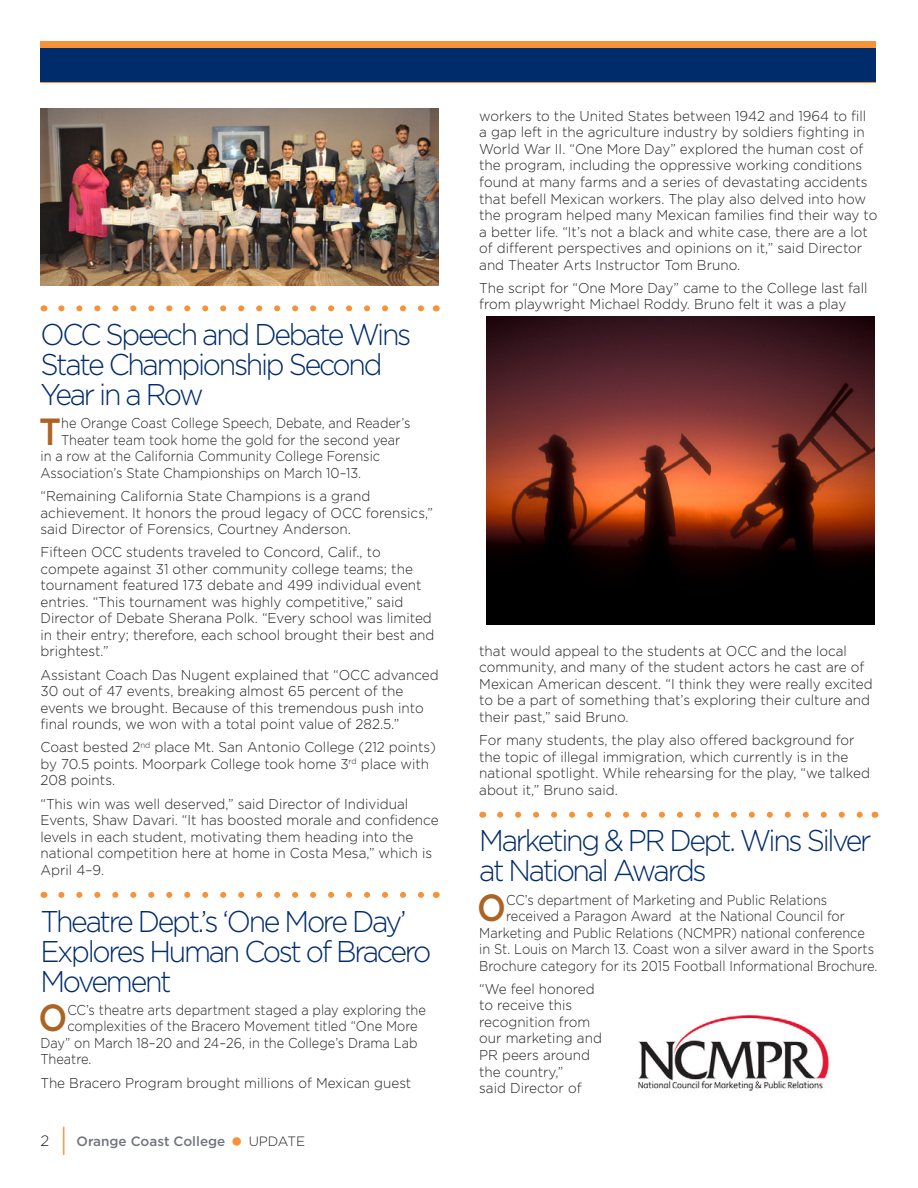
<style>
.page{position:relative;width:918px;height:1188px;background:#fff}
.page>*{position:absolute;margin:0;border:0;box-sizing:border-box;transform-origin:0 0}
.t1{font:300 40.5px "Gotham";color:#f69238;scale:.67 1}
.t2{font:500 37.8px "Gotham";color:#ab6424;scale:.9 1}
.t3{font:300 30px/30px "Gotham";letter-spacing:-.08em;color:#002c6b;scale:.95 1}
.t4{font:300 15px "Gotham";color:#231f20}
.t5{font:300 14.25px/16.5px "Gotham";color:#231f20;scale:.95 1}
.t6{font:300 14.25px "Gotham";color:#231f20;scale:.9 1}
.t7{font:500 13.5px "Gotham";color:#73757d}
.s1{font-size:30px;color:#f69238}
.s2{font-weight:300;color:#231f20}
</style>
<div class="page">
<img style="left:40px;top:108px;width:399px;height:177px">
<div style="left:40px;top:41px;width:836px;height:41px;background:#f69238"></div>
<div style="left:40px;top:49px;width:836px;height:33px;background:#002c6b"></div>
<svg style="left:61px;top:305px;width:363px;height:6px"></svg>
<svg style="left:61px;top:892px;width:363px;height:6px"></svg>
<svg style="left:500px;top:812px;width:363px;height:6px"></svg>
<img style="left:486px;top:316px;width:388px;height:309px">
<img style="left:638px;top:1013px;width:192px;height:78px">
<h2 class="t3" style="left:40px;top:319px;width:392px">OCC Speech and Debate Wins<br>State Championship Second<br>Year in a Row</h2>
<p class="t2" style="left:39px;top:410px;width:26px">T</p>
<p class="t6" style="left:61px;top:416px;width:390px">he Orange Coast College Speech, Debate, and Reader’s</p>
<p class="t6" style="left:61px;top:432px;width:378px">Theater team took home the gold for the second year</p>
<p class="t6" style="left:40px;top:449px;width:379px">in a row at the California Community College Forensic</p>
<p class="t6" style="left:40px;top:465px;width:358px">Association’s State Championships on March 10–13.</p>
<p class="t5" style="left:40px;top:488px;width:415px">“Remaining California State Champions is a grand achievement. It honors the proud legacy of OCC forensics,” said Director of Forensics, Courtney Anderson.</p>
<p class="t5" style="left:40px;top:544px;width:416px">Fifteen OCC students traveled to Concord, Calif., to compete against 31 other community college teams; the tournament featured 173 debate and 499 individual event entries. “This tournament was highly competitive,” said Director of Debate Sherana Polk. “Every school was limited in their entry; therefore, each school brought their best and brightest.”</p>
<p class="t5" style="left:40px;top:666px;width:421px">Assistant Coach Das Nugent explained that “OCC advanced 30 out of 47 events, breaking almost 65 percent of the events we brought. Because of this tremendous push into final rounds, we won with a total point value of 282.5.”</p>
<p class="t5" style="left:40px;top:739px;width:418px">Coast bested 2<sup>nd</sup> place Mt. San Antonio College (212 points) by 70.5 points. Moorpark College took home 3<sup>rd</sup> place with<br>208 points.</p>
<p class="t5" style="left:41px;top:795px;width:421px">“This win was well deserved,” said Director of Individual Events, Shaw Davari. “It has boosted morale and confidence levels in each student, motivating them heading into the national competition here at home in Costa Mesa,” which is April 4–9.</p>
<h2 class="t3" style="left:40px;top:906px;width:413px">Theatre Dept.’s ‘One More Day’<br>Explores Human Cost of Bracero<br>Movement</h2>
<p class="t2" style="left:38px;top:997px;width:34px">O</p>
<p class="t6" style="left:67px;top:1002px;width:400px">CC’s theatre arts department staged a play exploring the</p>
<p class="t6" style="left:67px;top:1019px;width:391px">complexities of the Bracero Movement titled “One More</p>
<p class="t6" style="left:41px;top:1035px;width:420px">Day” on March 18–20 and 24–26, in the College’s Drama Lab</p>
<p class="t6" style="left:41px;top:1052px;width:58px">Theatre.</p>
<p class="t5" style="left:40px;top:1074px;width:392px">The Bracero Program brought millions of Mexican guest</p>
<p class="t4" style="left:40px;top:1132px;width:10px">2</p>
<h1 class="t1" style="left:60px;top:1118px;width:13px">I</h1>
<p class="t7" style="left:77px;top:1133px;width:230px">Orange Coast College <span class="s1">•</span> <span class="s2">UPDATE</span></p>
<p class="t5" style="left:479px;top:108px;width:421px">workers to the United States between 1942 and 1964 to fill a gap left in the agriculture industry by soldiers fighting in World War II. “One More Day” explored the human cost of the program, including the oppressive working conditions found at many farms and a series of devastating accidents that befell Mexican workers. The play also delved into how the program helped many Mexican families find their way to a better life. “It’s not a black and white case, there are a lot of different perspectives and opinions on it,” said Director and Theater Arts Instructor Tom Bruno.</p>
<p class="t5" style="left:479px;top:279px;width:410px">The script for “One More Day” came to the College last fall from playwright Michael Roddy. Bruno felt it was a play</p>
<p class="t5" style="left:479px;top:642px;width:416px">that would appeal to the students at OCC and the local community, and many of the student actors he cast are of Mexican American descent. “I think they were really excited to be a part of something that’s exploring their culture and their past,” said Bruno.</p>
<p class="t5" style="left:479px;top:732px;width:413px">For many students, the play also offered background for the topic of illegal immigration, which currently is in the national spotlight. While rehearsing for the play, “we talked about it,” Bruno said.</p>
<h2 class="t3" style="left:479px;top:825px;width:414px">Marketing &amp; PR Dept. Wins Silver at National Awards</h2>
<p class="t2" style="left:477px;top:886px;width:34px">O</p>
<p class="t6" style="left:506px;top:892px;width:358px">CC’s department of Marketing and Public Relations</p>
<p class="t6" style="left:506px;top:908px;width:378px">received a Paragon Award at the National Council for</p>
<p class="t6" style="left:479px;top:925px;width:430px">Marketing and Public Relations (NCMPR) national conference</p>
<p class="t6" style="left:479px;top:941px;width:440px">in St. Louis on March 13. Coast won a silver award in the Sports</p>
<p class="t6" style="left:479px;top:958px;width:444px">Brochure category for its 2015 Football Informational Brochure.</p>
<p class="t5" style="left:479px;top:981px;width:131px">“We feel honored to receive this recognition from our marketing and<br>PR peers around the country,”<br>said Director of</p>
</div>
